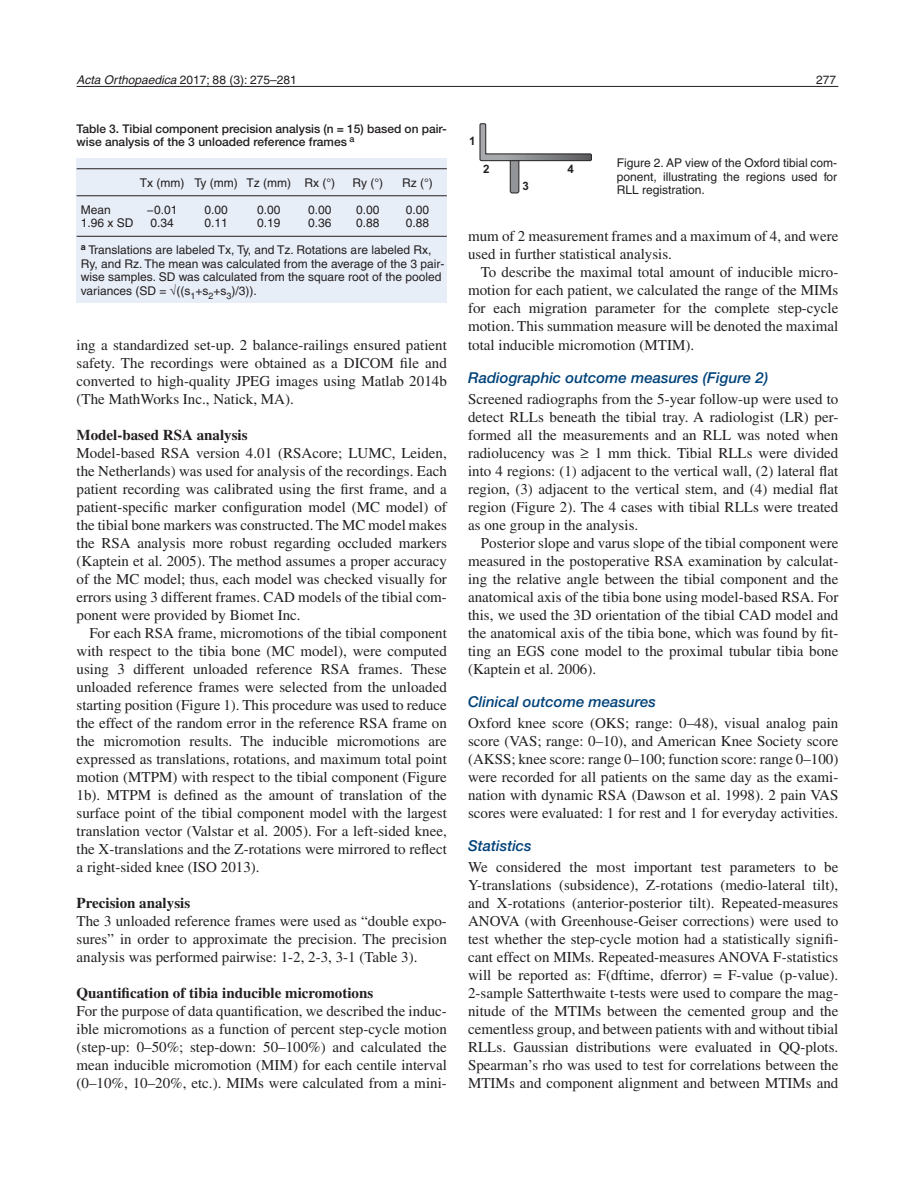
<style>
.page{position:relative;width:915px;height:1191px;background:#fff}
.page>*{position:absolute;margin:0;border:0;box-sizing:border-box;transform-origin:0 0}
.t1{font:15px/18px "Times";color:#231f20;text-align:justify}
.t2{font:700 15px "Times";color:#231f20}
.t3{font:italic 500 15px "Helvetica Neue";color:#004279}
.t4{font:12px/13.5px "Helvetica";color:#231f20}
.t5{font:500 12px/13.5px "Helvetica Neue";color:#231f20}
.t6{font:700 11.55px "Arial";color:#231f20}
.s1{font-style:italic}
</style>
<div class="page">
<hr style="left:77px;top:86px;width:761px;height:1px;background:#231f20">
<div style="left:77px;top:158px;width:369px;height:145px;background:#e8eef8"></div>
<hr style="left:77px;top:168px;width:369px;height:1px;background:#231f20">
<hr style="left:77px;top:195px;width:369px;height:1px;background:#231f20">
<hr style="left:77px;top:236px;width:369px;height:1px;background:#231f20">
<div style="left:510px;top:158px;width:8px;height:35px;background:#939598;border-radius:2px"></div>
<div style="left:509px;top:157px;width:10px;height:36px;border:1px solid #231f20;border-radius:2px"></div>
<svg style="left:479px;top:123px;width:112px;height:38px"></svg>
<p class="t4" style="left:77px;top:74px;width:222px"><span class="s1">Acta Orthopaedica</span> 2017; 88 (3): 275–281</p>
<p class="t4" style="left:816px;top:74px;width:22px">277</p>
<p class="t5" style="left:77px;top:123px;width:371px">Table 3. Tibial component precision analysis (n = 15) based on pair&shy;wise analysis of the 3 unloaded reference frames <sup>a</sup></p>
<p class="t4" style="left:140px;top:177px;width:197px">Tx (mm) Ty (mm) Tz (mm) Rx (°)</p>
<p class="t4" style="left:352px;top:177px;width:32px">Ry (°)</p>
<p class="t4" style="left:402px;top:177px;width:32px">Rz (°)</p>
<p class="t4" style="left:81px;top:204px;width:32px">Mean</p>
<p class="t4" style="left:147px;top:204px;width:32px">−0.01</p>
<p class="t4" style="left:204px;top:204px;width:25px">0.00</p>
<p class="t4" style="left:257px;top:204px;width:25px">0.00</p>
<p class="t4" style="left:308px;top:204px;width:25px">0.00</p>
<p class="t4" style="left:356px;top:204px;width:25px">0.00</p>
<p class="t4" style="left:405px;top:204px;width:25px">0.00</p>
<p class="t4" style="left:81px;top:217px;width:54px">1.96 x SD</p>
<p class="t4" style="left:150px;top:217px;width:25px">0.34</p>
<p class="t4" style="left:204px;top:217px;width:25px">0.11</p>
<p class="t4" style="left:257px;top:217px;width:25px">0.19</p>
<p class="t4" style="left:308px;top:217px;width:25px">0.36</p>
<p class="t4" style="left:356px;top:217px;width:25px">0.88</p>
<p class="t4" style="left:405px;top:217px;width:25px">0.88</p>
<p class="t4" style="left:81px;top:244px;width:365px"><sup>a</sup> Translations are labeled Tx, Ty, and Tz. Rotations are labeled Rx, Ry, and Rz. The mean was calculated from the average of the 3 pair&shy;wise samples. SD was calculated from the square root of the pooled variances (SD = √((s<sub>1</sub>+s<sub>2</sub>+s<sub>3</sub>)/3)).</p>
<p class="t1" style="left:77px;top:337px;width:371px">ing a standardized set-up. 2 balance-railings ensured patient safety. The recordings were obtained as a DICOM file and converted to high-quality JPEG images using Matlab 2014b (The MathWorks Inc., Natick, MA).</p>
<p class="t2" style="left:77px;top:429px;width:172px">Model-based RSA analysis</p>
<p class="t1" style="left:77px;top:445px;width:371px">Model-based RSA version 4.01 (RSAcore; LUMC, Leiden, the Netherlands) was used for analysis of the recordings. Each patient recording was calibrated using the first frame, and a patient-specific marker configuration model (MC model) of the tibial bone markers was constructed. The MC model makes the RSA analysis more robust regarding occluded markers (Kaptein et al. 2005). The method assumes a proper accuracy of the MC model; thus, each model was checked visually for errors using 3 different frames. CAD models of the tibial com&shy;ponent were provided by Biomet Inc.</p>
<p class="t1" style="left:77px;top:625px;width:371px;text-indent:13px">For each RSA frame, micromotions of the tibial component with respect to the tibia bone (MC model), were computed using 3 different unloaded reference RSA frames. These unloaded reference frames were selected from the unloaded starting position (Figure 1). This procedure was used to reduce the effect of the random error in the reference RSA frame on the micromotion results. The inducible micromotions are expressed as translations, rotations, and maximum total point motion (MTPM) with respect to the tibial component (Figure 1b). MTPM is defined as the amount of translation of the surface point of the tibial component model with the largest translation vector (Valstar et al. 2005). For a left-sided knee, the X-translations and the Z-rotations were mirrored to reflect a right-sided knee (ISO 2013).</p>
<p class="t2" style="left:77px;top:897px;width:115px">Precision analysis</p>
<p class="t1" style="left:77px;top:913px;width:371px">The 3 unloaded reference frames were used as “double expo&shy;sures” in order to approximate the precision. The precision analysis was performed pairwise: 1-2, 2-3, 3-1 (Table 3).</p>
<p class="t2" style="left:77px;top:987px;width:298px">Quantification of tibia inducible micromotions</p>
<p class="t1" style="left:77px;top:1003px;width:371px">For the purpose of data quantification, we described the induc&shy;ible micromotions as a function of percent step-cycle motion (step-up: 0–50%; step-down: 50–100%) and calculated the mean inducible micromotion (MIM) for each centile interval (0–10%, 10–20%, etc.). MIMs were calculated from a mini-</p>
<p class="t6" style="left:469px;top:134px;width:8px">1</p>
<p class="t6" style="left:483px;top:162px;width:8px">2</p>
<p class="t6" style="left:522px;top:179px;width:8px">3</p>
<p class="t6" style="left:567px;top:162px;width:8px">4</p>
<p class="t4" style="left:616px;top:157px;width:222px;text-align:justify">Figure 2. AP view of the Oxford tibial com&shy;ponent, illustrating the regions used for RLL registration.</p>
<p class="t1" style="left:468px;top:229px;width:371px">mum of 2 measurement frames and a maximum of 4, and were used in further statistical analysis.</p>
<p class="t1" style="left:468px;top:265px;width:371px;text-indent:13px">To describe the maximal total amount of inducible micro&shy;motion for each patient, we calculated the range of the MIMs for each migration parameter for the complete step-cycle motion. This summation measure will be denoted the maximal total inducible micromotion (MTIM).</p>
<p class="t3" style="left:468px;top:372px;width:301px">Radiographic outcome measures (Figure 2)</p>
<p class="t1" style="left:468px;top:391px;width:371px">Screened radiographs from the 5-year follow-up were used to detect RLLs beneath the tibial tray. A radiologist (LR) per&shy;formed all the measurements and an RLL was noted when radiolucency was ≥ 1 mm thick. Tibial RLLs were divided into 4 regions: (1) adjacent to the vertical wall, (2) lateral flat region, (3) adjacent to the vertical stem, and (4) medial flat region (Figure 2). The 4 cases with tibial RLLs were treated as one group in the analysis.</p>
<p class="t1" style="left:468px;top:535px;width:371px;text-indent:13px">Posterior slope and varus slope of the tibial component were measured in the postoperative RSA examination by calculat&shy;ing the relative angle between the tibial component and the anatomical axis of the tibia bone using model-based RSA. For this, we used the 3D orientation of the tibial CAD model and the anatomical axis of the tibia bone, which was found by fit&shy;ting an EGS cone model to the proximal tubular tibia bone (Kaptein et al. 2006).</p>
<p class="t3" style="left:468px;top:696px;width:189px">Clinical outcome measures</p>
<p class="t1" style="left:468px;top:715px;width:371px">Oxford knee score (OKS; range: 0–48), visual analog pain score (VAS; range: 0–10), and American Knee Society score (AKSS; knee score: range 0–100; function score: range 0–100) were recorded for all patients on the same day as the exami&shy;nation with dynamic RSA (Dawson et al. 1998). 2 pain VAS scores were evaluated: 1 for rest and 1 for everyday activities.</p>
<p class="t3" style="left:468px;top:840px;width:65px">Statistics</p>
<p class="t1" style="left:468px;top:859px;width:371px">We considered the most important test parameters to be Y-translations (subsidence), Z-rotations (medio-lateral tilt), and X-rotations (anterior-posterior tilt). Repeated-measures ANOVA (with Greenhouse-Geiser corrections) were used to test whether the step-cycle motion had a statistically signifi&shy;cant effect on MIMs. Repeated-measures ANOVA F-statistics will be reported as: F(dftime, dferror) = F-value (p-value).<br>2-sample Satterthwaite t-tests were used to compare the mag&shy;nitude of the MTIMs between the cemented group and the cementless group, and between patients with and without tibial RLLs. Gaussian distributions were evaluated in QQ-plots.<br>Spearman’s rho was used to test for correlations between the MTIMs and component alignment and between MTIMs and</p>
</div>
